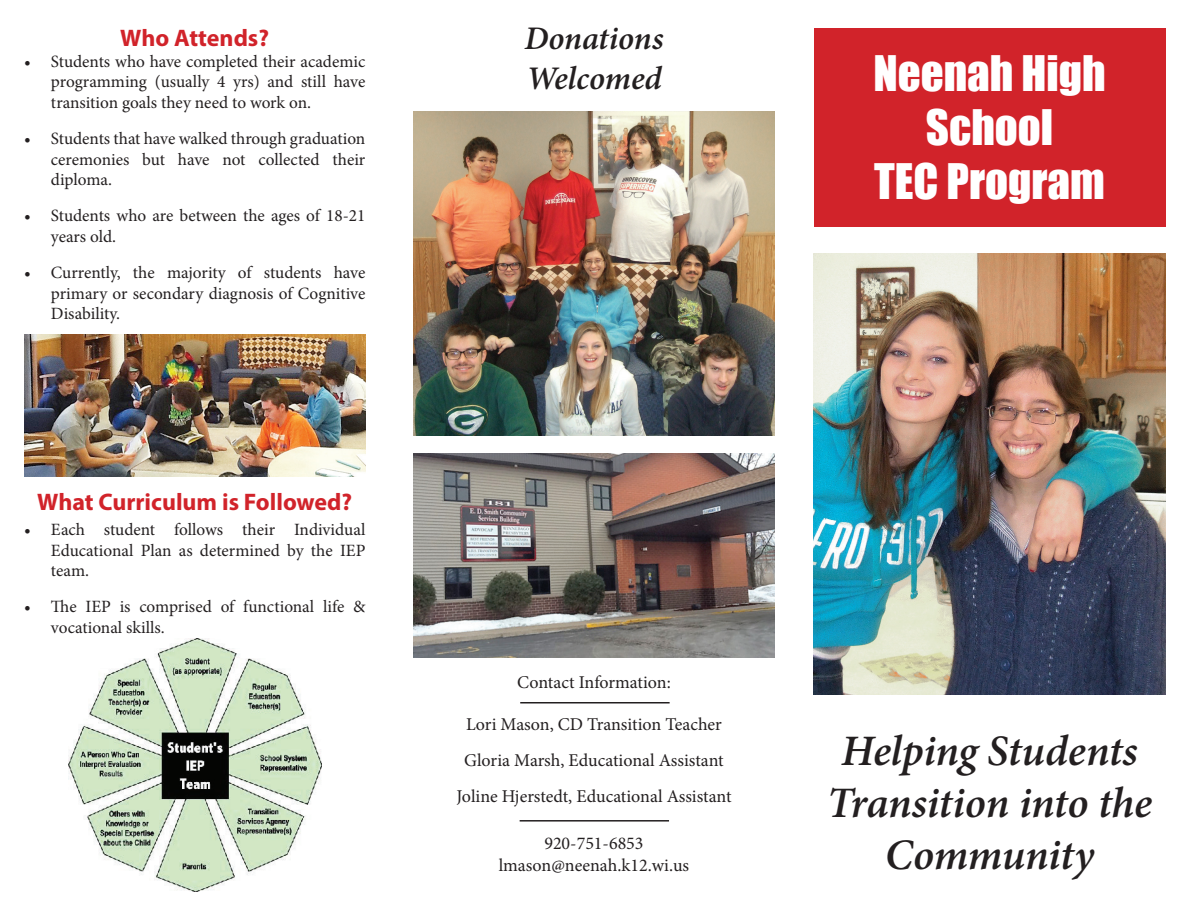
<style>
.page{position:relative;width:1188px;height:918px;background:#fff}
.page>*{position:absolute;margin:0;border:0;box-sizing:border-box;transform-origin:0 0}
.t1{font:45px/54px "Impact";color:#fff;text-align:center}
.t2{font:italic 600 43.5px/52.2px "Minion Pro";letter-spacing:-.01em;color:#231f20;text-align:center}
.t3{font:italic 600 33px/39.6px "Minion Pro";letter-spacing:-.005em;color:#231f20}
.t4{font:700 24px "Myriad Pro";color:#d1232a}
.t5{font:18px/36px "Minion Pro";letter-spacing:-.005em;color:#231f20;text-align:center}
.t6{font:17.25px/20.7px "Minion Pro";color:#231f20;text-align:justify}
</style>
<div class="page">
<img style="left:68px;top:638px;width:253px;height:254px">
<img style="left:24px;top:334px;width:341px;height:142px">
<img style="left:414px;top:454px;width:360px;height:203px">
<img style="left:414px;top:111px;width:360px;height:325px">
<hr style="left:520px;top:820px;width:149px;height:2px;background:#231f20">
<div style="left:814px;top:28px;width:352px;height:198px;background:#d1232a"></div>
<img style="left:814px;top:254px;width:351px;height:440px">
<hr style="left:520px;top:702px;width:150px;height:2px;background:#231f20">
<h3 class="t4" style="left:120px;top:22px;width:150px">Who Attends?</h3>
<p class="t6" style="left:51px;top:51px;width:316px;text-indent:-27px">• Students who have completed their academic programming (usually 4 yrs) and still have transition goals they need to work on.</p>
<p class="t6" style="left:51px;top:128px;width:316px;text-indent:-27px">• Students that have walked through graduation ceremonies but have not collected their diploma.</p>
<p class="t6" style="left:51px;top:206px;width:316px;text-indent:-27px">• Students who are between the ages of 18-21 years old.</p>
<p class="t6" style="left:51px;top:262px;width:316px;text-indent:-27px">• Currently, the majority of students have primary or secondary diagnosis of Cognitive Disability.</p>
<h3 class="t4" style="left:37px;top:486px;width:316px">What Curriculum is Followed?</h3>
<p class="t6" style="left:51px;top:519px;width:316px;text-indent:-27px">• Each student follows their Individual Educational Plan as determined by the IEP team.</p>
<p class="t6" style="left:51px;top:596px;width:316px;text-indent:-27px">• The IEP is comprised of functional life &amp; vocational skills.</p>
<h3 class="t3" style="left:524px;top:19px;width:141px">Donations<br>Welcomed</h3>
<p class="t5" style="left:517px;top:665px;width:155px">Contact Information:</p>
<p class="t5" style="left:456px;top:707px;width:277px">Lori Mason, CD Transition Teacher<br>Gloria Marsh, Educational Assistant<br>Joline Hjerstedt, Educational Assistant</p>
<p class="t5" style="left:499px;top:833px;width:192px;line-height:21.6px">920-751-6853 lmason@neenah.k12.wi.us</p>
<h1 class="t1" style="left:873px;top:45px;width:234px">Neenah High<br>School<br>TEC Program</h1>
<h2 class="t2" style="left:827px;top:724px;width:327px">Helping Students<br>Transition into the<br>Community</h2>
</div>
